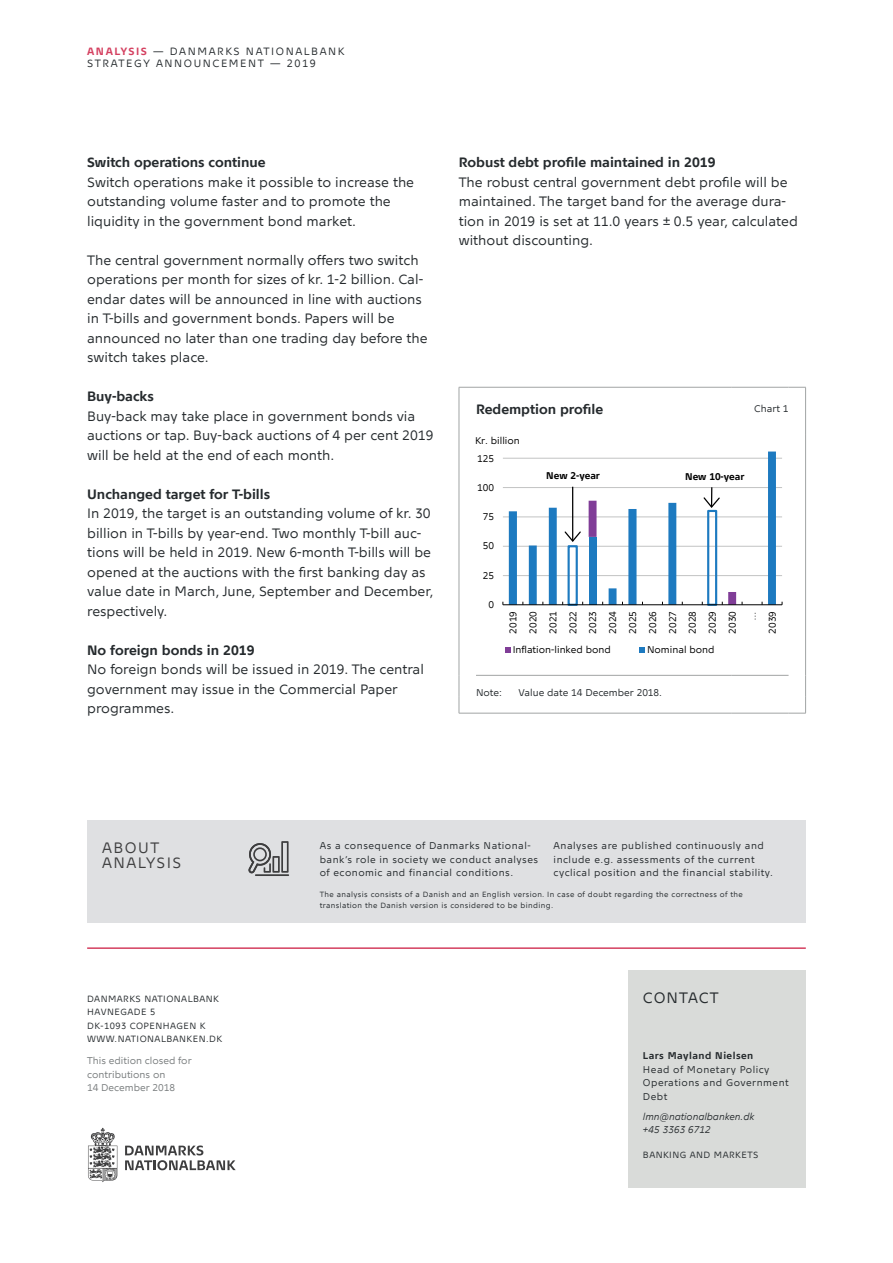
<style>
.page{position:relative;width:893px;height:1263px;background:#fff}
.page>*{position:absolute;margin:0;border:0;box-sizing:border-box;transform-origin:0 0}
.t1{font:15px/15px "Nationalbank";letter-spacing:.1em;color:#3e3e3f}
.t2{font:15px "Nationalbank";letter-spacing:.065em;color:#252a2d}
.t3{font:13.5px/19.5px "Nationalbank";color:#252a2d}
.t4{font:700 13.5px "Nationalbank";color:#252a2d}
.t5{font:10.5px/12px "Nationalbank";letter-spacing:.15em;color:#252a2d}
.t6{font:9.75px/13.5px "Nationalbank";letter-spacing:.05em;color:#252a2d}
.t7{font:9.75px/20px "Nationalbank";letter-spacing:-.005em;color:#000001;text-align:right}
.t8{font:9.75px/13.5px "Nationalbank";color:#787c7d}
.t9{font:italic 9.75px/13.5px "Nationalbank";color:#252a2d}
.t10{font:9.75px "Nationalbank";color:#252a2d}
.t11{font:700 9.75px "Nationalbank";color:#000001}
.t12{font:700 9.75px "Nationalbank";letter-spacing:.05em;color:#252a2d}
.t13{font:9px/13.5px "Nationalbank";letter-spacing:.05em;color:#252a2d}
.t14{font:7.5px/10.5px "Nationalbank";letter-spacing:.05em;color:#252a2d}
.s1{font-weight:700;color:#d43f5f}
</style>
<div class="page">
<hr style="left:87px;top:947px;width:719px;height:2px;background:#d43f5f">
<svg style="left:88px;top:1128px;width:29px;height:54px"></svg>
<svg style="left:125px;top:1145px;width:111px;height:25px"></svg>
<div style="left:87px;top:821px;width:719px;height:102px;background:#dfe0e2"></div>
<hr style="left:255px;top:874px;width:34px;height:2px;background:#3e3e3f">
<svg style="left:248px;top:841px;width:41px;height:32px"></svg>
<div style="left:628px;top:971px;width:178px;height:217px;background:#d9dbd9"></div>
<hr style="left:476px;top:675px;width:255px;height:1px;background:#a1a4a4">
<hr style="left:731px;top:675px;width:57px;height:1px;background:#a1a4a4">
<svg style="left:460px;top:387px;width:16px;height:1px"></svg>
<hr style="left:459px;top:387px;width:1px;height:47px;background:#a1a4a4">
<hr style="left:476px;top:387px;width:255px;height:1px;background:#a1a4a4">
<hr style="left:731px;top:387px;width:57px;height:1px;background:#a1a4a4">
<svg style="left:788px;top:387px;width:17px;height:1px"></svg>
<hr style="left:805px;top:387px;width:1px;height:47px;background:#a1a4a4">
<hr style="left:459px;top:434px;width:1px;height:241px;background:#a1a4a4">
<hr style="left:805px;top:434px;width:1px;height:241px;background:#a1a4a4">
<svg style="left:459px;top:675px;width:17px;height:39px"></svg>
<hr style="left:476px;top:713px;width:255px;height:1px;background:#a1a4a4">
<hr style="left:731px;top:713px;width:57px;height:1px;background:#a1a4a4">
<svg style="left:788px;top:675px;width:18px;height:39px"></svg>
<hr style="left:503px;top:575px;width:279px;height:1px;background:#c2c3c3">
<hr style="left:503px;top:546px;width:279px;height:1px;background:#c2c3c3">
<hr style="left:503px;top:516px;width:279px;height:1px;background:#c2c3c3">
<hr style="left:503px;top:487px;width:279px;height:1px;background:#c2c3c3">
<hr style="left:503px;top:458px;width:279px;height:1px;background:#c2c3c3">
<div style="left:568px;top:545px;width:10px;height:61px;border:2px solid #1d7ac0"></div>
<div style="left:707px;top:510px;width:10px;height:96px;border:2px solid #1d7ac0"></div>
<hr style="left:503px;top:604px;width:279px;height:1px;background:#000001">
<svg style="left:505px;top:647px;width:6px;height:6px"></svg>
<svg style="left:640px;top:647px;width:5px;height:6px"></svg>
<svg style="left:509px;top:451px;width:267px;height:154px"></svg>
<p class="t5" style="left:87px;top:45px;width:259px"><span class="s1">ANALYSIS</span> — DANMARKS NATIONALBANK<br>STRATEGY ANNOUNCEMENT — 2019</p>
<p class="t4" style="left:87px;top:154px;width:180px">Switch operations continue</p>
<p class="t3" style="left:87px;top:172px;width:328px">Switch operations make it possible to increase the outstanding volume faster and to promote the liquidity in the government bond market.</p>
<p class="t3" style="left:87px;top:250px;width:342px">The central government normally offers two switch operations per month for sizes of kr. 1-2 billion. Cal&shy;endar dates will be announced in line with auctions in T-bills and government bonds. Papers will be announced no later than one trading day before the switch takes place.</p>
<p class="t4" style="left:87px;top:388px;width:68px">Buy-backs</p>
<p class="t3" style="left:87px;top:406px;width:348px">Buy-back may take place in government bonds via auctions or tap. Buy-back auctions of 4 per cent 2019 will be held at the end of each month.</p>
<p class="t4" style="left:87px;top:486px;width:185px">Unchanged target for T-bills</p>
<p class="t3" style="left:87px;top:504px;width:348px">In 2019, the target is an outstanding volume of kr. 30 billion in T-bills by year-end. Two monthly T-bill auc&shy;tions will be held in 2019. New 6-month T-bills will be opened at the auctions with the first banking day as value date in March, June, September and December, respectively.</p>
<p class="t4" style="left:87px;top:642px;width:169px">No foreign bonds in 2019</p>
<p class="t3" style="left:87px;top:660px;width:338px">No foreign bonds will be issued in 2019. The central government may issue in the Commercial Paper programmes.</p>
<p class="t4" style="left:459px;top:154px;width:258px">Robust debt profile maintained in 2019</p>
<p class="t3" style="left:459px;top:172px;width:341px">The robust central government debt profile will be maintained. The target band for the average dura&shy;tion in 2019 is set at 11.0 years ± 0.5 year, calculated without discounting.</p>
<p class="t4" style="left:476px;top:401px;width:129px">Redemption profile</p>
<p class="t6" style="left:754px;top:401px;width:36px">Chart 1</p>
<p class="t7" style="left:475px;top:430px;width:46px">Kr. billion</p>
<p class="t7" style="left:477px;top:448px;width:18px">125</p>
<p class="t7" style="left:477px;top:477px;width:18px">100</p>
<p class="t7" style="left:483px;top:507px;width:13px">75</p>
<p class="t7" style="left:483px;top:536px;width:13px">50</p>
<p class="t7" style="left:483px;top:565px;width:13px">25</p>
<p class="t7" style="left:488px;top:595px;width:7px">0</p>
<p class="t11" style="left:546px;top:470px;width:55px">New 2-year</p>
<p class="t11" style="left:685px;top:471px;width:61px">New 10-year</p>
<p class="t7" style="left:503px;top:634px;width:24px;rotate:-90deg">2019<br>2020<br>2021<br>2022<br>2023<br>2024<br>2025<br>2026<br>2027<br>2028<br>2029<br>2030 …<br>2039</p>
<p class="t7" style="left:513px;top:640px;width:100px">Inflation-linked bond</p>
<p class="t7" style="left:647px;top:640px;width:69px">Nominal bond</p>
<p class="t6" style="left:476px;top:686px;width:27px">Note:</p>
<p class="t10" style="left:518px;top:687px;width:145px">Value date 14 December 2018.</p>
<p class="t1" style="left:102px;top:840px;width:81px">ABOUT<br>ANALYSIS</p>
<p class="t6" style="left:320px;top:839px;width:220px">As a consequence of Danmarks National&shy;bank’s role in society we conduct analyses of economic and financial conditions.</p>
<p class="t6" style="left:554px;top:839px;width:221px">Analyses are published continuously and include e.g. assessments of the current cyclical position and the financial stability.</p>
<p class="t14" style="left:320px;top:889px;width:425px">The analysis consists of a Danish and an English version. In case of doubt regarding the correctness of the translation the Danish version is considered to be binding.</p>
<p class="t13" style="left:87px;top:992px;width:136px">DANMARKS NATIONALBANK<br>HAVNEGADE 5<br>DK-1093 COPENHAGEN K<br>WWW.NATIONALBANKEN.DK</p>
<p class="t8" style="left:87px;top:1054px;width:106px">This edition closed for contributions on<br>14 December 2018</p>
<p class="t2" style="left:643px;top:989px;width:77px">CONTACT</p>
<p class="t12" style="left:643px;top:1050px;width:112px">Lars Mayland Nielsen</p>
<p class="t6" style="left:643px;top:1062px;width:147px">Head of Monetary Policy<br>Operations and Government<br>Debt</p>
<p class="t9" style="left:643px;top:1109px;width:113px">lmn@nationalbanken.dk +45 3363 6712</p>
<p class="t13" style="left:643px;top:1148px;width:117px">BANKING AND MARKETS</p>
</div>
